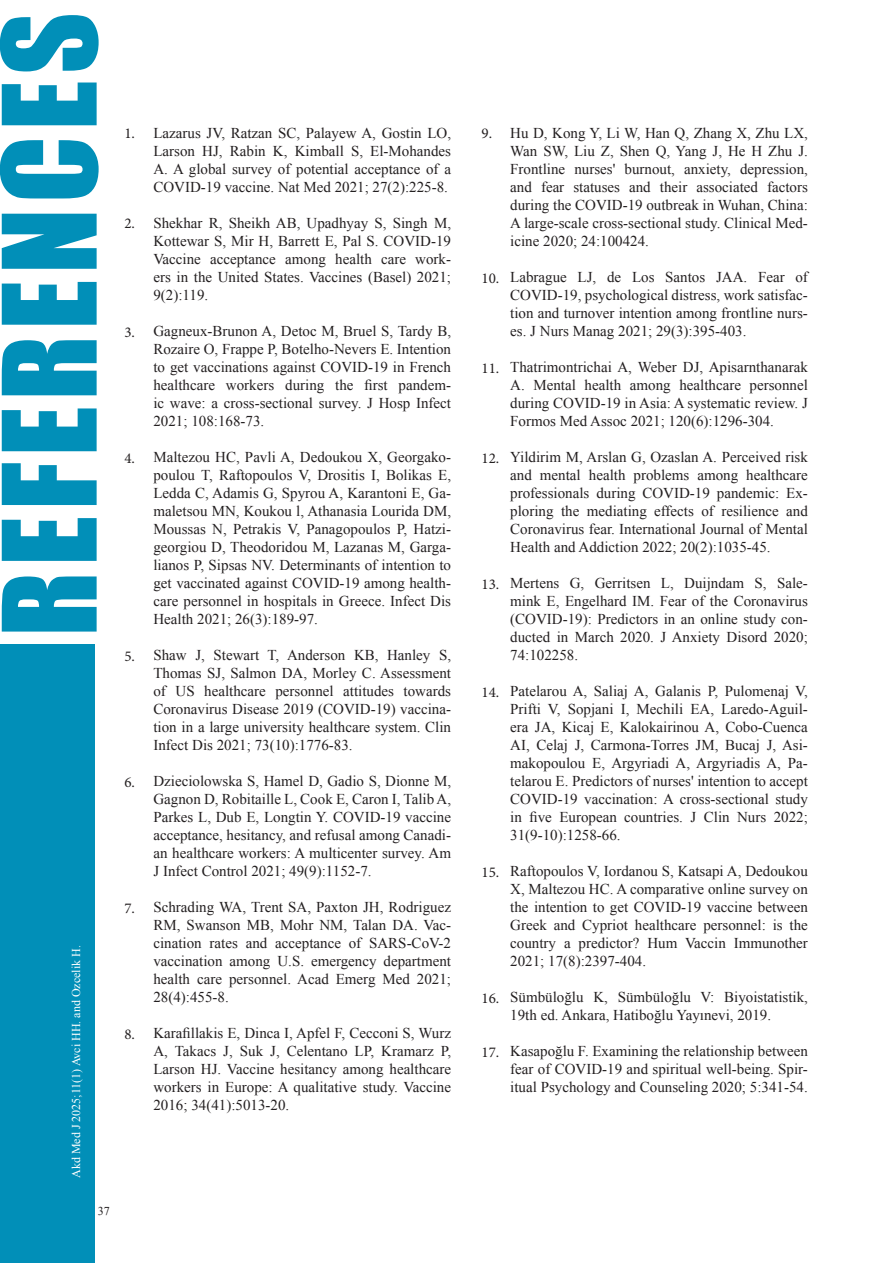
<style>
.page{position:relative;width:893px;height:1263px;background:#fff}
.page>*{position:absolute;margin:0;border:0;box-sizing:border-box;transform-origin:0 0}
.t1{font:120px "Impact";letter-spacing:.05em;color:#018fb8}
.t2{font:15px/18px "Times New Roman";color:#231f20;text-align:justify}
.t3{font:15px "Minion Pro";color:#231f20}
.t4{font:12px "Times New Roman";color:#fff}
.t5{font:12px "Times New Roman";color:#231f20}
</style>
<div class="page">
<div style="left:0;top:644px;width:95px;height:619px;background:#018fb8"></div>
<h1 class="t1" style="left:-44px;top:636px;width:626px;rotate:-90deg">REFERENCES</h1>
<p class="t3" style="left:124px;top:124px;width:12px">1.</p>
<p class="t3" style="left:124px;top:214px;width:12px">2.</p>
<p class="t3" style="left:124px;top:322px;width:12px">3.</p>
<p class="t3" style="left:124px;top:448px;width:12px">4.</p>
<p class="t3" style="left:124px;top:646px;width:12px">5.</p>
<p class="t3" style="left:124px;top:772px;width:12px">6.</p>
<p class="t4" style="left:68px;top:1178px;width:234px;rotate:-90deg">Akd Med J 2025;11(1) Avci HH. and Ozcelik H.</p>
<p class="t5" style="left:98px;top:1203px;width:13px">37</p>
<p class="t3" style="left:124px;top:898px;width:12px">7.</p>
<p class="t3" style="left:124px;top:1024px;width:12px">8.</p>
<p class="t2" style="left:153px;top:124px;width:299px">Lazarus JV, Ratzan SC, Palayew A, Gostin LO, Larson HJ, Rabin K, Kimball S, El-Mohandes A. A global survey of potential acceptance of a COVID-19 vaccine. Nat Med 2021; 27(2):225-8.</p>
<p class="t2" style="left:153px;top:214px;width:299px">Shekhar R, Sheikh AB, Upadhyay S, Singh M, Kottewar S, Mir H, Barrett E, Pal S. COVID-19<br>Vaccine acceptance among health care work&shy;ers in the United States. Vaccines (Basel) 2021; 9(2):119.</p>
<p class="t2" style="left:153px;top:322px;width:299px">Gagneux-Brunon A, Detoc M, Bruel S, Tardy B, Rozaire O, Frappe P, Botelho-Nevers E. Intention to get vaccinations against COVID-19 in French healthcare workers during the first pandem&shy;ic wave: a cross-sectional survey. J Hosp Infect 2021; 108:168-73.</p>
<p class="t2" style="left:153px;top:448px;width:299px">Maltezou HC, Pavli A, Dedoukou X, Georgako&shy;poulou T, Raftopoulos V, Drositis I, Bolikas E, Ledda C, Adamis G, Spyrou A, Karantoni E, Ga&shy;maletsou MN, Koukou l, Athanasia Lourida DM, Moussas N, Petrakis V, Panagopoulos P, Hatzi&shy;georgiou D, Theodoridou M, Lazanas M, Garga&shy;lianos P, Sipsas NV. Determinants of intention to get vaccinated against COVID-19 among health&shy;care personnel in hospitals in Greece. Infect Dis Health 2021; 26(3):189-97.</p>
<p class="t2" style="left:153px;top:646px;width:299px">Shaw J, Stewart T, Anderson KB, Hanley S, Thomas SJ, Salmon DA, Morley C. Assessment of US healthcare personnel attitudes towards Coronavirus Disease 2019 (COVID-19) vaccina&shy;tion in a large university healthcare system. Clin Infect Dis 2021; 73(10):1776-83.</p>
<p class="t2" style="left:153px;top:772px;width:299px">Dzieciolowska S, Hamel D, Gadio S, Dionne M, Gagnon D, Robitaille L, Cook E, Caron I, Talib A, Parkes L, Dub E, Longtin Y. COVID-19 vaccine acceptance, hesitancy, and refusal among Canadi&shy;an healthcare workers: A multicenter survey. Am J Infect Control 2021; 49(9):1152-7.</p>
<p class="t2" style="left:153px;top:898px;width:299px">Schrading WA, Trent SA, Paxton JH, Rodriguez RM, Swanson MB, Mohr NM, Talan DA. Vac&shy;cination rates and acceptance of SARS-CoV-2 vaccination among U.S. emergency department health care personnel. Acad Emerg Med 2021; 28(4):455-8.</p>
<p class="t2" style="left:153px;top:1024px;width:299px">Karafillakis E, Dinca I, Apfel F, Cecconi S, Wurz A, Takacs J, Suk J, Celentano LP, Kramarz P, Larson HJ. Vaccine hesitancy among healthcare workers in Europe: A qualitative study. Vaccine 2016; 34(41):5013-20.</p>
<p class="t3" style="left:481px;top:124px;width:12px">9.</p>
<p class="t3" style="left:481px;top:268px;width:19px">10.</p>
<p class="t3" style="left:481px;top:358px;width:19px">11.</p>
<p class="t3" style="left:481px;top:448px;width:19px">12.</p>
<p class="t3" style="left:481px;top:574px;width:19px">13.</p>
<p class="t3" style="left:481px;top:682px;width:19px">14.</p>
<p class="t3" style="left:481px;top:862px;width:19px">15.</p>
<p class="t3" style="left:481px;top:988px;width:19px">16.</p>
<p class="t3" style="left:481px;top:1042px;width:19px">17.</p>
<p class="t2" style="left:510px;top:124px;width:299px">Hu D, Kong Y, Li W, Han Q, Zhang X, Zhu LX, Wan SW, Liu Z, Shen Q, Yang J, He H Zhu J.<br>Frontline nurses' burnout, anxiety, depression, and fear statuses and their associated factors during the COVID-19 outbreak in Wuhan, China:<br>A large-scale cross-sectional study. Clinical Med&shy;icine 2020; 24:100424.</p>
<p class="t2" style="left:510px;top:268px;width:299px">Labrague LJ, de Los Santos JAA. Fear of COVID-19, psychological distress, work satisfac&shy;tion and turnover intention among frontline nurs&shy;es. J Nurs Manag 2021; 29(3):395-403.</p>
<p class="t2" style="left:510px;top:358px;width:299px">Thatrimontrichai A, Weber DJ, Apisarnthanarak A. Mental health among healthcare personnel during COVID-19 in Asia: A systematic review. J Formos Med Assoc 2021; 120(6):1296-304.</p>
<p class="t2" style="left:510px;top:448px;width:299px">Yildirim M, Arslan G, Ozaslan A. Perceived risk and mental health problems among healthcare professionals during COVID-19 pandemic: Ex&shy;ploring the mediating effects of resilience and Coronavirus fear. International Journal of Mental Health and Addiction 2022; 20(2):1035-45.</p>
<p class="t2" style="left:510px;top:574px;width:299px">Mertens G, Gerritsen L, Duijndam S, Sale&shy;mink E, Engelhard IM. Fear of the Coronavirus (COVID-19): Predictors in an online study con&shy;ducted in March 2020. J Anxiety Disord 2020; 74:102258.</p>
<p class="t2" style="left:510px;top:682px;width:299px">Patelarou A, Saliaj A, Galanis P, Pulomenaj V, Prifti V, Sopjani I, Mechili EA, Laredo-Aguil&shy;era JA, Kicaj E, Kalokairinou A, Cobo-Cuenca AI, Celaj J, Carmona-Torres JM, Bucaj J, Asi&shy;makopoulou E, Argyriadi A, Argyriadis A, Pa&shy;telarou E. Predictors of nurses' intention to accept COVID-19 vaccination: A cross-sectional study in five European countries. J Clin Nurs 2022; 31(9-10):1258-66.</p>
<p class="t2" style="left:510px;top:862px;width:299px">Raftopoulos V, Iordanou S, Katsapi A, Dedoukou X, Maltezou HC. A comparative online survey on the intention to get COVID-19 vaccine between Greek and Cypriot healthcare personnel: is the country a predictor? Hum Vaccin Immunother 2021; 17(8):2397-404.</p>
<p class="t2" style="left:510px;top:988px;width:299px">Sümbüloğlu K, Sümbüloğlu V: Biyoistatistik,<br>19th ed. Ankara, Hatiboğlu Yayınevi, 2019.</p>
<p class="t2" style="left:510px;top:1042px;width:299px">Kasapoğlu F. Examining the relationship between fear of COVID-19 and spiritual well-being. Spir&shy;itual Psychology and Counseling 2020; 5:341-54.</p>
</div>
